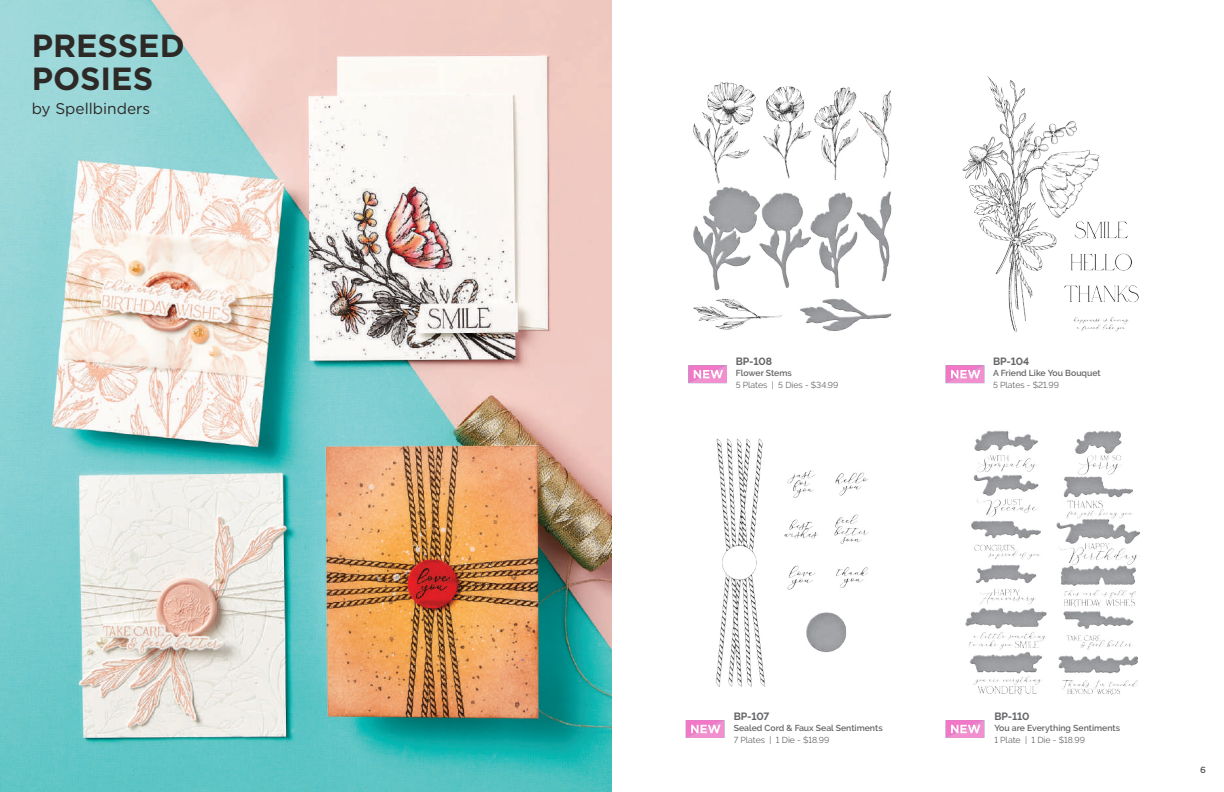
<style>
.page{position:relative;width:1224px;height:792px;background:#fff}
.page>*{position:absolute;margin:0;border:0;box-sizing:border-box;transform-origin:0 0}
.t1{font:700 32px/33px "Gotham";color:#2d2926}
.t2{font:15.5px "Gotham";color:#2d2926}
.t3{font:700 10.5px "Raleway";color:#636466}
.t4{font:500 9px "Gotham";color:#595a59}
.t5{font:600 8.7px "Raleway";color:#636466}
.t6{font:8.7px "Raleway";color:#636466}
</style>
<div class="page">
<img style="left:0;top:0;width:612px;height:792px">
<img style="left:962px;top:76px;width:177px;height:256px">
<img style="left:715px;top:438px;width:154px;height:249px">
<svg style="left:946px;top:365px;width:38px;height:18px"></svg>
<svg style="left:686px;top:720px;width:38px;height:18px"></svg>
<img style="left:693px;top:82px;width:199px;height:249px">
<svg style="left:688px;top:365px;width:39px;height:18px"></svg>
<img style="left:965px;top:430px;width:175px;height:265px">
<svg style="left:946px;top:720px;width:38px;height:18px"></svg>
<h1 class="t1" style="left:32px;top:29px;width:155px">PRESSED<br>POSIES</h1>
<h2 class="t2" style="left:32px;top:99px;width:120px">by Spellbinders</h2>
<p class="t3" style="left:736px;top:355px;width:38px">BP-108</p>
<p class="t5" style="left:736px;top:368px;width:58px">Flower Stems</p>
<p class="t6" style="left:736px;top:380px;width:104px">5 Plates | 5 Dies - $34.99</p>
<p class="t3" style="left:993px;top:355px;width:38px">BP-104</p>
<p class="t5" style="left:993px;top:368px;width:109px">A Friend Like You Bouquet</p>
<p class="t6" style="left:993px;top:380px;width:67px">5 Plates - $21.99</p>
<p class="t3" style="left:734px;top:710px;width:37px">BP-107</p>
<p class="t5" style="left:734px;top:723px;width:150px">Sealed Cord &amp; Faux Seal Sentiments</p>
<p class="t6" style="left:734px;top:734px;width:97px">7 Plates | 1 Die - $18.99</p>
<p class="t3" style="left:994px;top:710px;width:37px">BP-110</p>
<p class="t5" style="left:994px;top:723px;width:127px">You are Everything Sentiments</p>
<p class="t6" style="left:994px;top:734px;width:92px">1 Plate | 1 Die - $18.99</p>
<p class="t4" style="left:1200px;top:764px;width:7px">6</p>
</div>
